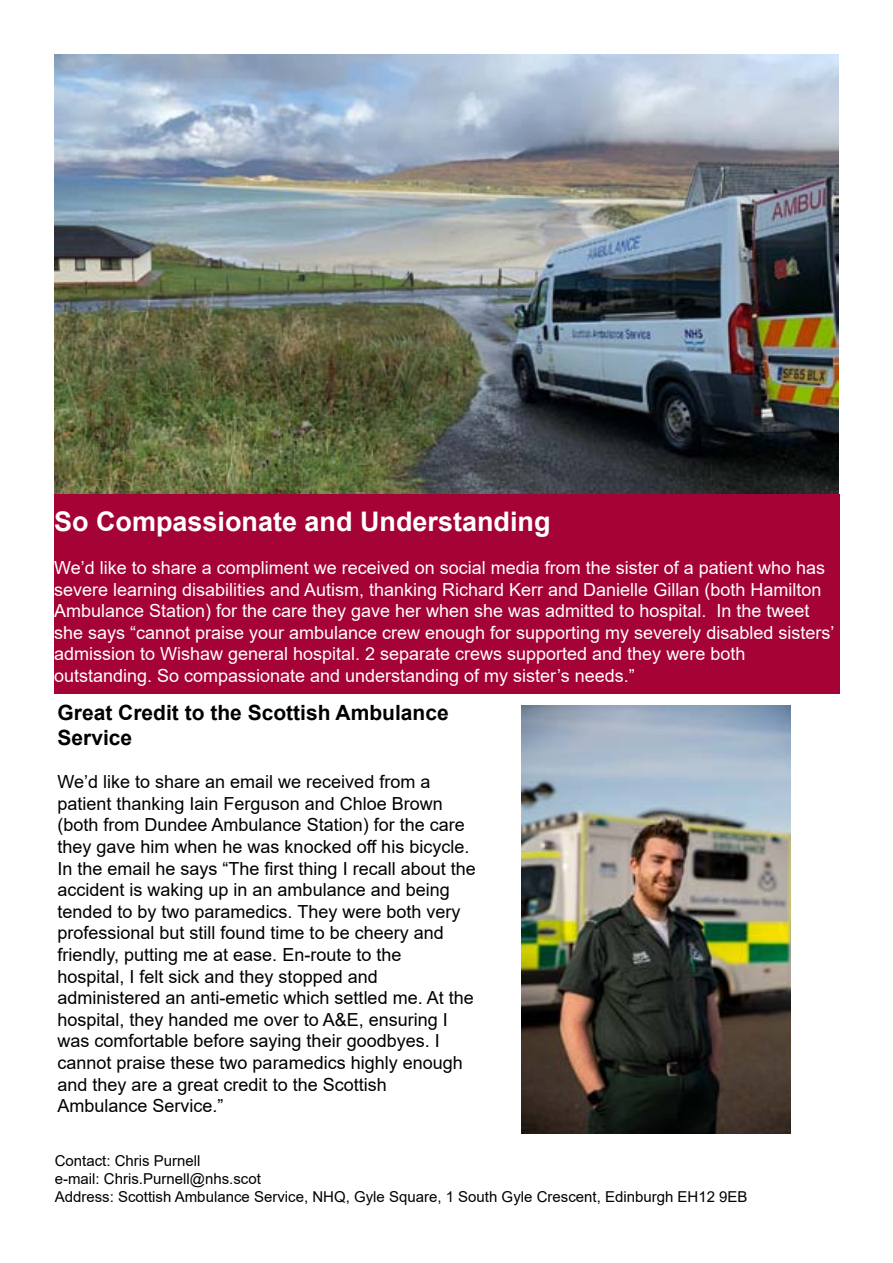
<style>
.page{position:relative;width:893px;height:1263px;background:#fff}
.page>*{position:absolute;margin:0;border:0;box-sizing:border-box;transform-origin:0 0}
.t1{font:700 27px "Arial";color:#fff}
.t2{font:700 21px/25.2px "Arial";color:#000}
.t3{font:18px/21.6px "Arial";color:#000}
.t4{font:18px/21.6px "Arial";color:#fff}
.t5{font:15px/18px "Arial";color:#000}
</style>
<div class="page">
<div style="left:54px;top:494px;width:785px;height:200px;background:#a50235"></div>
<img style="left:54px;top:54px;width:785px;height:439px">
<img style="left:521px;top:705px;width:270px;height:429px">
<h1 class="t1" style="left:54px;top:502px;width:498px">So Compassionate and Understanding</h1>
<p class="t4" style="left:54px;top:557px;width:782px">We’d like to share a compliment we received on social media from the sister of a patient who has severe learning disabilities and Autism, thanking Richard Kerr and Danielle Gillan (both Hamilton Ambulance Station) for the care they gave her when she was admitted to hospital. In the tweet she says “cannot praise your ambulance crew enough for supporting my severely disabled sisters’ admission to Wishaw general hospital. 2 separate crews supported and they were both outstanding. So compassionate and understanding of my sister’s needs.”</p>
<p class="t2" style="left:58px;top:700px;width:393px">Great Credit to the Scottish Ambulance<br>Service</p>
<p class="t3" style="left:58px;top:771px;width:420px">We’d like to share an email we received from a patient thanking Iain Ferguson and Chloe Brown (both from Dundee Ambulance Station) for the care they gave him when he was knocked off his bicycle.<br>In the email he says “The first thing I recall about the accident is waking up in an ambulance and being tended to by two paramedics. They were both very professional but still found time to be cheery and friendly, putting me at ease. En-route to the<br>hospital, I felt sick and they stopped and administered an anti-emetic which settled me. At the hospital, they handed me over to A&amp;E, ensuring I was comfortable before saying their goodbyes. I cannot praise these two paramedics highly enough and they are a great credit to the Scottish Ambulance Service.”</p>
<p class="t5" style="left:55px;top:1152px;width:694px">Contact: Chris Purnell<br>e-mail: Chris.Purnell@nhs.scot<br>Address: Scottish Ambulance Service, NHQ, Gyle Square, 1 South Gyle Crescent, Edinburgh EH12 9EB</p>
</div>
